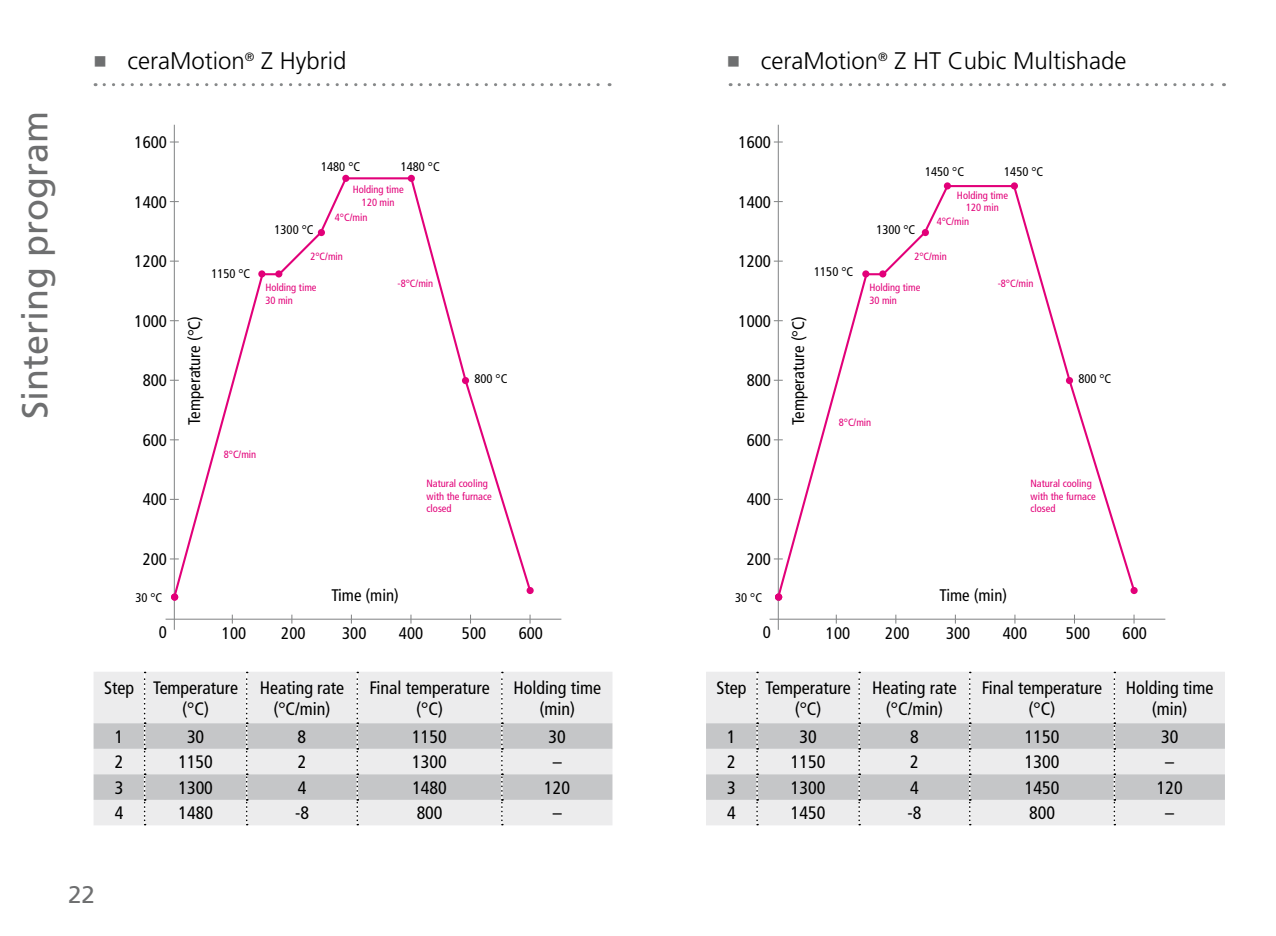
<style>
.page{position:relative;width:1276px;height:936px;background:#fff}
.page>*{position:absolute;margin:0;border:0;box-sizing:border-box;transform-origin:0 0}
.t1{font:36px "Frutiger LT Std";color:#6e6f70}
.t2{font:300 24px "Frutiger LT Std";color:#000}
.t3{font:24px "Frutiger LT Std";color:#6e6f70}
.t4{font:condensed 18px/21px "Frutiger LT Std";color:#000;text-align:center}
.t5{font:condensed 16.8px "Frutiger LT Std";color:#000}
.t6{font:condensed 12.6px "Frutiger LT Std";color:#000}
.t7{font:condensed 10.5px/12.6px "Frutiger LT Std";color:#e20079}
</style>
<div class="page">
<svg style="left:94px;top:671px;width:518px;height:154px;background:#dedfe0"></svg>
<hr style="left:174px;top:125px;width:1px;height:504px;background:#868889">
<svg style="left:172px;top:176px;width:359px;height:423px"></svg>
<div style="left:258px;top:270px;width:7px;height:7px;background:#e20079;border-radius:50%"></div>
<div style="left:275px;top:270px;width:7px;height:7px;background:#e20079;border-radius:50%"></div>
<div style="left:318px;top:229px;width:7px;height:7px;background:#e20079;border-radius:50%"></div>
<div style="left:342px;top:175px;width:7px;height:7px;background:#e20079;border-radius:50%"></div>
<div style="left:408px;top:175px;width:7px;height:7px;background:#e20079;border-radius:50%"></div>
<div style="left:526px;top:587px;width:8px;height:7px;background:#e20079;border-radius:50%"></div>
<div style="left:462px;top:377px;width:7px;height:7px;background:#e20079;border-radius:50%"></div>
<div style="left:171px;top:593px;width:7px;height:7px;background:#e20079;border-radius:50%"></div>
<hr style="left:166px;top:618px;width:395px;height:1px;background:#868889">
<svg style="left:170px;top:260px;width:9px;height:2px"></svg>
<svg style="left:739px;top:83px;width:485px;height:3px"></svg>
<svg style="left:104px;top:83px;width:506px;height:3px"></svg>
<svg style="left:706px;top:671px;width:519px;height:154px;background:#dedee0"></svg>
<hr style="left:778px;top:125px;width:1px;height:504px;background:#868889">
<hr style="left:769px;top:618px;width:396px;height:1px;background:#868889">
<svg style="left:775px;top:184px;width:361px;height:415px"></svg>
<div style="left:862px;top:270px;width:7px;height:7px;background:#e20079;border-radius:50%"></div>
<div style="left:879px;top:270px;width:7px;height:7px;background:#e20079;border-radius:50%"></div>
<div style="left:922px;top:229px;width:7px;height:7px;background:#e20079;border-radius:50%"></div>
<div style="left:944px;top:182px;width:7px;height:7px;background:#e20079;border-radius:50%"></div>
<div style="left:1011px;top:182px;width:7px;height:7px;background:#e20079;border-radius:50%"></div>
<div style="left:1130px;top:587px;width:7px;height:7px;background:#e20079;border-radius:50%"></div>
<div style="left:775px;top:593px;width:7px;height:7px;background:#e20079;border-radius:50%"></div>
<div style="left:1066px;top:377px;width:7px;height:7px;background:#e20079;border-radius:50%"></div>
<h1 class="t1" style="left:14px;top:419px;width:310px;rotate:-90deg">Sintering program</h1>
<h2 class="t2" style="left:128px;top:47px;width:220px">ceraMotion<sup>®</sup> Z Hybrid</h2>
<p class="t5" style="left:135px;top:133px;width:34px">1600</p>
<p class="t5" style="left:135px;top:192px;width:34px">1400</p>
<p class="t5" style="left:135px;top:252px;width:34px">1200</p>
<p class="t5" style="left:135px;top:311px;width:34px">1000</p>
<p class="t5" style="left:143px;top:370px;width:26px">800</p>
<p class="t5" style="left:143px;top:430px;width:26px">600</p>
<p class="t5" style="left:143px;top:489px;width:26px">400</p>
<p class="t5" style="left:143px;top:549px;width:26px">200</p>
<p class="t6" style="left:135px;top:590px;width:28px">30 °C</p>
<p class="t5" style="left:159px;top:622px;width:10px">0</p>
<p class="t6" style="left:211px;top:267px;width:41px">1150 °C</p>
<p class="t5" style="left:184px;top:425px;width:110px;rotate:-90deg">Temperature (°C)</p>
<p class="t6" style="left:321px;top:159px;width:41px">1480 °C</p>
<p class="t6" style="left:401px;top:159px;width:41px">1480 °C</p>
<p class="t7" style="left:353px;top:183px;width:53px;text-align:center">Holding time<br>120 min</p>
<p class="t6" style="left:274px;top:223px;width:41px">1300 °C</p>
<p class="t7" style="left:335px;top:211px;width:34px">4°C/min</p>
<p class="t7" style="left:310px;top:250px;width:34px">2°C/min</p>
<p class="t7" style="left:265px;top:281px;width:53px">Holding time<br>30 min</p>
<p class="t7" style="left:398px;top:277px;width:37px">-8°C/min</p>
<p class="t6" style="left:474px;top:371px;width:34px">800 °C</p>
<p class="t7" style="left:224px;top:447px;width:34px">8°C/min</p>
<p class="t7" style="left:426px;top:477px;width:67px">Natural cooling with the furnace closed</p>
<p class="t5" style="left:331px;top:585px;width:69px">Time (min)</p>
<p class="t5" style="left:222px;top:623px;width:26px">100</p>
<p class="t5" style="left:281px;top:623px;width:26px">200</p>
<p class="t5" style="left:342px;top:623px;width:26px">300</p>
<p class="t5" style="left:399px;top:623px;width:26px">400</p>
<p class="t5" style="left:462px;top:623px;width:26px">500</p>
<p class="t5" style="left:519px;top:623px;width:26px">600</p>
<p class="t4" style="left:182px;top:677px;width:58px;text-align:left;text-indent:-78px">Step Temperature (°C)</p>
<p class="t4" style="left:260px;top:677px;width:86px">Heating rate (°C/min)</p>
<p class="t4" style="left:369px;top:677px;width:122px">Final temperature (°C)</p>
<p class="t4" style="left:513px;top:677px;width:89px">Holding time (min)</p>
<p class="t4" style="left:115px;top:726px;width:10px">1</p>
<p class="t4" style="left:187px;top:726px;width:19px">30</p>
<p class="t4" style="left:298px;top:726px;width:10px">8</p>
<p class="t4" style="left:412px;top:726px;width:36px">1150</p>
<p class="t4" style="left:548px;top:726px;width:19px">30</p>
<p class="t4" style="left:115px;top:751px;width:10px">2</p>
<p class="t4" style="left:178px;top:751px;width:36px">1150</p>
<p class="t4" style="left:298px;top:751px;width:10px">2</p>
<p class="t4" style="left:412px;top:751px;width:36px">1300</p>
<p class="t4" style="left:553px;top:751px;width:10px">–</p>
<p class="t4" style="left:115px;top:777px;width:10px">3</p>
<p class="t4" style="left:178px;top:777px;width:36px">1300</p>
<p class="t4" style="left:298px;top:777px;width:10px">4</p>
<p class="t4" style="left:412px;top:777px;width:36px">1480</p>
<p class="t4" style="left:544px;top:777px;width:27px">120</p>
<p class="t4" style="left:115px;top:802px;width:10px">4</p>
<p class="t4" style="left:178px;top:802px;width:36px">1480</p>
<p class="t4" style="left:295px;top:802px;width:15px">-8</p>
<p class="t4" style="left:417px;top:802px;width:27px">800</p>
<p class="t4" style="left:553px;top:802px;width:10px">–</p>
<h2 class="t3" style="left:68px;top:880px;width:28px">22</h2>
<h2 class="t2" style="left:760px;top:47px;width:367px">ceraMotion<sup>®</sup> Z HT Cubic Multishade</h2>
<p class="t5" style="left:738px;top:133px;width:34px">1600</p>
<p class="t5" style="left:738px;top:192px;width:34px">1400</p>
<p class="t5" style="left:738px;top:252px;width:34px">1200</p>
<p class="t5" style="left:738px;top:311px;width:34px">1000</p>
<p class="t5" style="left:746px;top:370px;width:26px">800</p>
<p class="t5" style="left:746px;top:430px;width:26px">600</p>
<p class="t5" style="left:746px;top:489px;width:26px">400</p>
<p class="t5" style="left:746px;top:549px;width:26px">200</p>
<p class="t6" style="left:735px;top:590px;width:28px">30 °C</p>
<p class="t5" style="left:763px;top:622px;width:10px">0</p>
<p class="t6" style="left:925px;top:164px;width:41px">1450 °C</p>
<p class="t6" style="left:1004px;top:164px;width:41px">1450 °C</p>
<p class="t6" style="left:876px;top:223px;width:41px">1300 °C</p>
<p class="t7" style="left:957px;top:189px;width:53px;text-align:center">Holding time<br>120 min</p>
<p class="t7" style="left:936px;top:215px;width:34px">4°C/min</p>
<p class="t6" style="left:814px;top:264px;width:41px">1150 °C</p>
<p class="t7" style="left:914px;top:250px;width:34px">2°C/min</p>
<p class="t7" style="left:869px;top:281px;width:53px">Holding time<br>30 min</p>
<p class="t5" style="left:788px;top:425px;width:110px;rotate:-90deg">Temperature (°C)</p>
<p class="t7" style="left:838px;top:416px;width:34px">8°C/min</p>
<p class="t7" style="left:997px;top:277px;width:37px">-8°C/min</p>
<p class="t6" style="left:1078px;top:371px;width:34px">800 °C</p>
<p class="t7" style="left:1030px;top:477px;width:67px">Natural cooling with the furnace closed</p>
<p class="t5" style="left:939px;top:585px;width:69px">Time (min)</p>
<p class="t5" style="left:826px;top:623px;width:26px">100</p>
<p class="t5" style="left:885px;top:623px;width:26px">200</p>
<p class="t5" style="left:946px;top:623px;width:26px">300</p>
<p class="t5" style="left:1003px;top:623px;width:26px">400</p>
<p class="t5" style="left:1066px;top:623px;width:26px">500</p>
<p class="t5" style="left:1122px;top:623px;width:26px">600</p>
<p class="t4" style="left:794px;top:677px;width:58px;text-align:left;text-indent:-78px">Step Temperature (°C)</p>
<p class="t4" style="left:872px;top:677px;width:86px">Heating rate (°C/min)</p>
<p class="t4" style="left:982px;top:677px;width:122px">Final temperature (°C)</p>
<p class="t4" style="left:1125px;top:677px;width:89px">Holding time (min)</p>
<p class="t4" style="left:727px;top:726px;width:10px">1</p>
<p class="t4" style="left:799px;top:726px;width:19px">30</p>
<p class="t4" style="left:910px;top:726px;width:10px">8</p>
<p class="t4" style="left:1024px;top:726px;width:36px">1150</p>
<p class="t4" style="left:1161px;top:726px;width:19px">30</p>
<p class="t4" style="left:727px;top:751px;width:10px">2</p>
<p class="t4" style="left:791px;top:751px;width:36px">1150</p>
<p class="t4" style="left:910px;top:751px;width:10px">2</p>
<p class="t4" style="left:1024px;top:751px;width:36px">1300</p>
<p class="t4" style="left:1165px;top:751px;width:10px">–</p>
<p class="t4" style="left:727px;top:777px;width:10px">3</p>
<p class="t4" style="left:791px;top:777px;width:36px">1300</p>
<p class="t4" style="left:910px;top:777px;width:10px">4</p>
<p class="t4" style="left:1024px;top:777px;width:36px">1450</p>
<p class="t4" style="left:1156px;top:777px;width:27px">120</p>
<p class="t4" style="left:727px;top:802px;width:10px">4</p>
<p class="t4" style="left:791px;top:802px;width:36px">1450</p>
<p class="t4" style="left:907px;top:802px;width:15px">-8</p>
<p class="t4" style="left:1029px;top:802px;width:27px">800</p>
<p class="t4" style="left:1165px;top:802px;width:10px">–</p>
</div>
